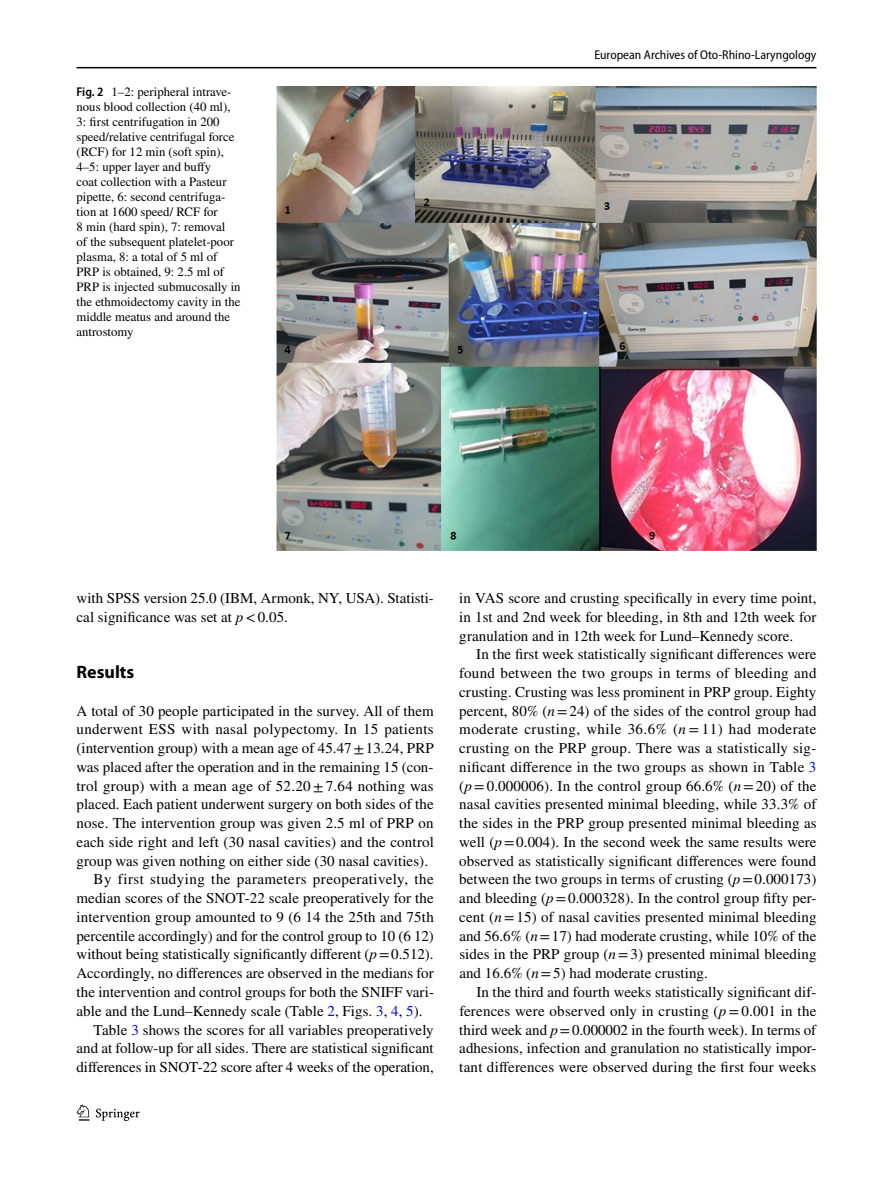
<style>
.page{position:relative;width:893px;height:1187px;background:#fff}
.page>*{position:absolute;margin:0;border:0;box-sizing:border-box;transform-origin:0 0}
.t1{font:700 18px "Myriad Pro";color:#000}
.t2{font:15px/18.8px "STIX";letter-spacing:.005em;color:#000;text-align:justify}
.t3{font:15px "STIX";letter-spacing:.03em;color:#000}
.t4{font:15px "STIX";letter-spacing:.025em;color:#000}
.t5{font:12.75px/15px "STIX";color:#000}
.t6{font:semi-condensed 12.75px "Myriad Pro";color:#000}
.s1{font-family:"Myriad Pro";font-weight:600;font-stretch:semi-condensed}
.s2{font-style:italic}
.s3{color:#00f}
</style>
<div class="page">
<hr style="left:77px;top:67px;width:739px;height:1px;background:#000">
<svg style="left:77px;top:1104px;width:12px;height:16px"></svg>
<svg style="left:96px;top:1108px;width:44px;height:12px"></svg>
<img style="left:276px;top:87px;width:540px;height:463px">
<p class="t5" style="left:77px;top:85px;width:166px"><span class="s1">Fig. 2</span> 1–2: peripheral intrave&shy;nous blood collection (40 ml),<br>3: first centrifugation in 200 speed/relative centrifugal force (RCF) for 12 min (soft spin),<br>4–5: upper layer and buffy<br>coat collection with a Pasteur pipette, 6: second centrifuga&shy;tion at 1600 speed/ RCF for<br>8 min (hard spin), 7: removal<br>of the subsequent platelet-poor plasma, 8: a total of 5 ml of<br>PRP is obtained, 9: 2.5 ml of<br>PRP is injected submucosally in the ethmoidectomy cavity in the middle meatus and around the antrostomy</p>
<p class="t6" style="left:595px;top:48px;width:223px">European Archives of Oto-Rhino-Laryngology</p>
<p class="t2" style="left:77px;top:589px;width:359px">with SPSS version 25.0 (IBM, Armonk, NY, USA). Statisti&shy;cal significance was set at <span class="s2">p</span>&lt;0.05.</p>
<p class="t1" style="left:77px;top:660px;width:59px">Results</p>
<p class="t2" style="left:77px;top:702px;width:359px">A total of 30 people participated in the survey. All of them</p>
<p class="t4" style="left:77px;top:719px;width:359px">underwent ESS with nasal polypectomy. In 15 patients</p>
<p class="t2" style="left:77px;top:739px;width:359px">(intervention group) with a mean age of 45.47±13.24, PRP</p>
<p class="t2" style="left:77px;top:758px;width:358px">was placed after the operation and in the remaining 15 (con-</p>
<p class="t2" style="left:77px;top:777px;width:359px">trol group) with a mean age of 52.20±7.64 nothing was</p>
<p class="t2" style="left:77px;top:796px;width:359px">placed. Each patient underwent surgery on both sides of the</p>
<p class="t2" style="left:77px;top:814px;width:358px">nose. The intervention group was given 2.5 ml of PRP on</p>
<p class="t2" style="left:77px;top:833px;width:359px">each side right and left (30 nasal cavities) and the control</p>
<p class="t2" style="left:77px;top:852px;width:353px">group was given nothing on either side (30 nasal cavities).</p>
<p class="t3" style="left:94px;top:869px;width:342px">By first studying the parameters preoperatively, the</p>
<p class="t2" style="left:77px;top:889px;width:359px">median scores of the SNOT-22 scale preoperatively for the</p>
<p class="t2" style="left:77px;top:908px;width:359px">intervention group amounted to 9 (6 14 the 25th and 75th</p>
<p class="t2" style="left:77px;top:927px;width:359px">percentile accordingly) and for the control group to 10 (6 12)</p>
<p class="t2" style="left:77px;top:946px;width:359px">without being statistically significantly different (<span class="s2">p</span>=0.512).</p>
<p class="t2" style="left:77px;top:964px;width:359px">Accordingly, no differences are observed in the medians for</p>
<p class="t2" style="left:77px;top:983px;width:359px">the intervention and control groups for both the SNIFF vari-</p>
<p class="t2" style="left:77px;top:1002px;width:347px">able and the Lund–Kennedy scale (Table <span class="s3">2</span>, Figs. <span class="s3">3</span>, <span class="s3">4</span>, <span class="s3">5</span>).</p>
<p class="t2" style="left:94px;top:1021px;width:342px">Table <span class="s3">3</span> shows the scores for all variables preoperatively</p>
<p class="t2" style="left:77px;top:1039px;width:359px">and at follow-up for all sides. There are statistical significant</p>
<p class="t2" style="left:77px;top:1058px;width:359px">differences in SNOT-22 score after 4 weeks of the operation,</p>
<p class="t2" style="left:459px;top:589px;width:359px">in VAS score and crusting specifically in every time point, in 1st and 2nd week for bleeding, in 8th and 12th week for granulation and in 12th week for Lund–Kennedy score.</p>
<p class="t2" style="left:459px;top:646px;width:359px;text-indent:17px">In the first week statistically significant differences were found between the two groups in terms of bleeding and crusting. Crusting was less prominent in PRP group. Eighty percent, 80% (<span class="s2">n</span>=24) of the sides of the control group had moderate crusting, while 36.6% (<span class="s2">n</span> = 11) had moderate crusting on the PRP group. There was a statistically sig&shy;nificant difference in the two groups as shown in Table <span class="s3">3 </span>(<span class="s2">p</span>=0.000006). In the control group 66.6% (<span class="s2">n</span>=20) of the nasal cavities presented minimal bleeding, while 33.3% of the sides in the PRP group presented minimal bleeding as well (<span class="s2">p</span>=0.004). In the second week the same results were observed as statistically significant differences were found between the two groups in terms of crusting (<span class="s2">p</span>=0.000173) and bleeding (<span class="s2">p</span>=0.000328). In the control group fifty per&shy;cent (<span class="s2">n</span>=15) of nasal cavities presented minimal bleeding and 56.6% (<span class="s2">n</span>=17) had moderate crusting, while 10% of the sides in the PRP group (<span class="s2">n</span>=3) presented minimal bleeding and 16.6% (<span class="s2">n</span>=5) had moderate crusting.</p>
<p class="t2" style="left:459px;top:983px;width:359px;text-indent:17px">In the third and fourth weeks statistically significant dif&shy;ferences were observed only in crusting (<span class="s2">p</span>=0.001 in the third week and <span class="s2">p</span>=0.000002 in the fourth week). In terms of adhesions, infection and granulation no statistically impor&shy;tant differences were observed during the first four weeks</p>
</div>
